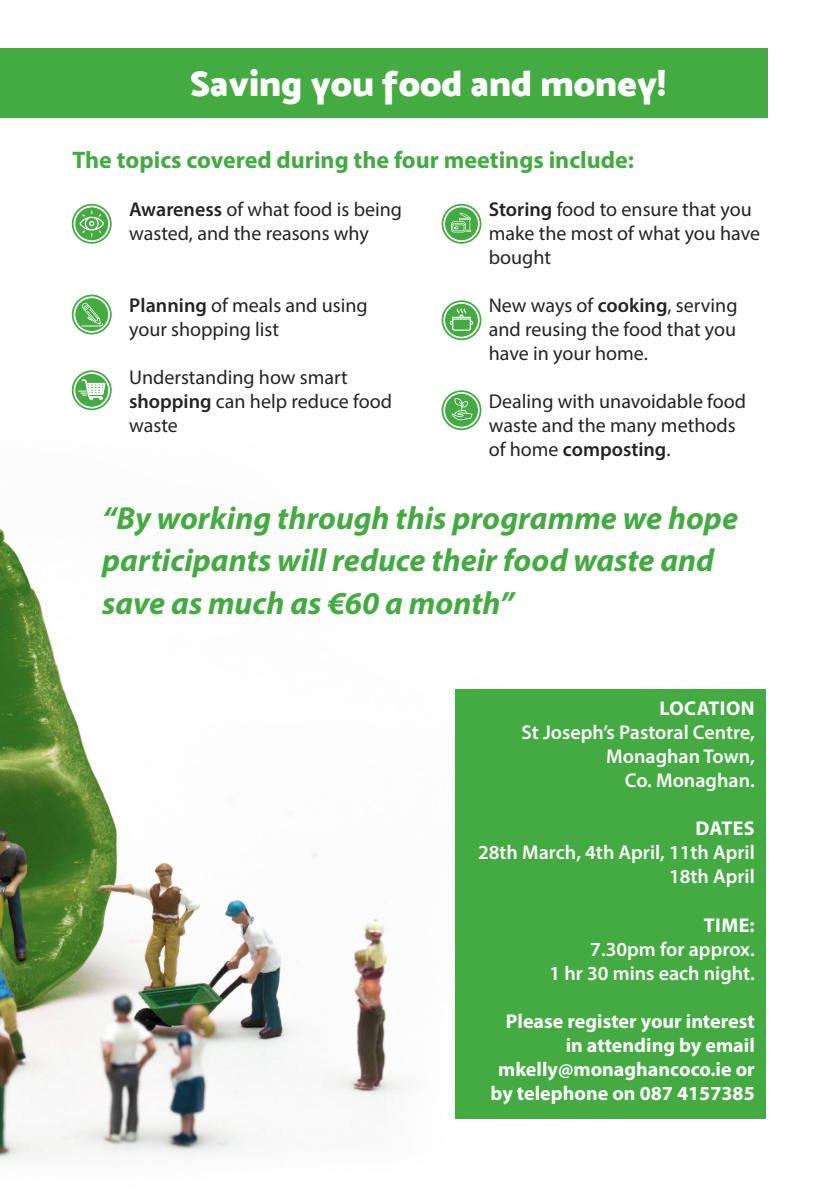
<style>
.page{position:relative;width:840px;height:1191px;background:#fff}
.page>*{position:absolute;margin:0;border:0;box-sizing:border-box;transform-origin:0 0}
.t1{font:36.2px "Mosk Ultra Bold 900";color:#fff}
.t2{font:italic 700 32px/42.4px "Myriad Pro";color:#44aa42}
.t3{font:700 24px "Myriad Pro";color:#44aa42}
.t4{font:20px/24px "Myriad Pro";color:#262324}
.t5{font:600 20px/24px "Myriad Pro";color:#fff;text-align:right}
.t6{font:700 20px "Myriad Pro";color:#fff}
.t7{font:600 20px "Myriad Pro";color:#262324}
.t8{font:700 20px "Myriad Pro";letter-spacing:.02em;color:#fff}
.s1{font-weight:600}
.s2{font-weight:400}
</style>
<div class="page">
<div style="left:0;top:48px;width:767px;height:70px;background:#44aa42"></div>
<img style="left:0;top:528px;width:542px;height:634px">
<div style="left:455px;top:689px;width:310px;height:429px;background:#44aa42"></div>
<div style="left:76px;top:208px;width:31px;height:31px;background:#44aa42;border-radius:50%"></div>
<div style="left:72px;top:204px;width:40px;height:40px;border:2px solid #44aa42;border-radius:50%"></div>
<div style="left:75px;top:207px;width:33px;height:33px;border:2px solid #44aa42;border-radius:50%"></div>
<svg style="left:79px;top:211px;width:25px;height:26px"></svg>
<div style="left:76px;top:299px;width:31px;height:31px;background:#44aa42;border-radius:50%"></div>
<div style="left:72px;top:295px;width:40px;height:39px;border:2px solid #44aa42;border-radius:50%"></div>
<div style="left:75px;top:298px;width:33px;height:33px;border:2px solid #44aa42;border-radius:50%"></div>
<svg style="left:81px;top:302px;width:22px;height:25px"></svg>
<div style="left:76px;top:375px;width:31px;height:31px;background:#44aa42;border-radius:50%"></div>
<div style="left:72px;top:370px;width:40px;height:40px;border:2px solid #44aa42;border-radius:50%"></div>
<div style="left:75px;top:374px;width:33px;height:33px;border:2px solid #44aa42;border-radius:50%"></div>
<svg style="left:78px;top:380px;width:27px;height:20px"></svg>
<div style="left:445px;top:208px;width:32px;height:31px;background:#44aa42;border-radius:50%"></div>
<div style="left:441px;top:204px;width:40px;height:40px;border:2px solid #44aa42;border-radius:50%"></div>
<div style="left:445px;top:207px;width:32px;height:33px;border:2px solid #44aa42;border-radius:50%"></div>
<svg style="left:451px;top:212px;width:19px;height:20px"></svg>
<div style="left:445px;top:305px;width:32px;height:31px;background:#44aa42;border-radius:50%"></div>
<div style="left:441px;top:300px;width:40px;height:40px;border:2px solid #44aa42;border-radius:50%"></div>
<div style="left:445px;top:304px;width:32px;height:33px;border:2px solid #44aa42;border-radius:50%"></div>
<svg style="left:449px;top:304px;width:24px;height:27px"></svg>
<div style="left:445px;top:395px;width:32px;height:31px;background:#44aa42;border-radius:50%"></div>
<div style="left:441px;top:390px;width:40px;height:40px;border:2px solid #44aa42;border-radius:50%"></div>
<div style="left:445px;top:394px;width:32px;height:32px;border:2px solid #44aa42;border-radius:50%"></div>
<svg style="left:451px;top:394px;width:21px;height:26px"></svg>
<p class="t1" style="left:190px;top:60px;width:477px">Saving you food and money!</p>
<p class="t3" style="left:72px;top:145px;width:563px">The topics covered during the four meetings include:</p>
<p class="t4" style="left:129px;top:197px;width:274px"><span class="s1">Awareness</span> of what food is being wasted, and the reasons why</p>
<p class="t4" style="left:488px;top:197px;width:273px"><span class="s1">Storing</span> food to ensure that you make the most of what you have bought</p>
<p class="t4" style="left:488px;top:293px;width:250px;text-align:justify">New ways of <span class="s1">cooking</span>, serving and reusing the food that you have in your home.</p>
<p class="t4" style="left:488px;top:389px;width:259px">Dealing with unavoidable food waste and the many methods</p>
<p class="t7" style="left:488px;top:437px;width:183px"><span class="s2">of home</span> composting<span class="s2">.</span></p>
<p class="t4" style="left:129px;top:293px;width:240px"><span class="s1">Planning</span> of meals and using your shopping list</p>
<p class="t4" style="left:129px;top:365px;width:264px">Understanding how smart <span class="s1">shopping</span> can help reduce food waste</p>
<p class="t2" style="left:102px;top:496px;width:637px">“By working through this programme we hope participants will reduce their food waste and</p>
<p class="t2" style="left:102px;top:580px;width:413px">save as much as €60 a month”</p>
<p class="t8" style="left:659px;top:695px;width:96px">LOCATION</p>
<p class="t5" style="left:521px;top:720px;width:234px">St Joseph’s Pastoral Centre,<br>Monaghan Town,</p>
<p class="t5" style="left:624px;top:768px;width:131px">Co. Monaghan.</p>
<p class="t6" style="left:695px;top:815px;width:61px">DATES</p>
<p class="t5" style="left:478px;top:840px;width:278px">28th March, 4th April, 11th April</p>
<p class="t5" style="left:668px;top:864px;width:87px">18th April</p>
<p class="t6" style="left:703px;top:911px;width:52px">TIME:</p>
<p class="t5" style="left:590px;top:936px;width:166px">7.30pm for approx.</p>
<p class="t5" style="left:549px;top:960px;width:207px">1 hr 30 mins each night.</p>
<p class="t6" style="left:505px;top:1007px;width:250px">Please register your interest</p>
<p class="t6" style="left:565px;top:1031px;width:190px">in attending by email</p>
<p class="t6" style="left:498px;top:1055px;width:258px">mkelly@monaghancoco.ie or</p>
<p class="t6" style="left:490px;top:1079px;width:266px">by telephone on 087 4157385</p>
</div>
